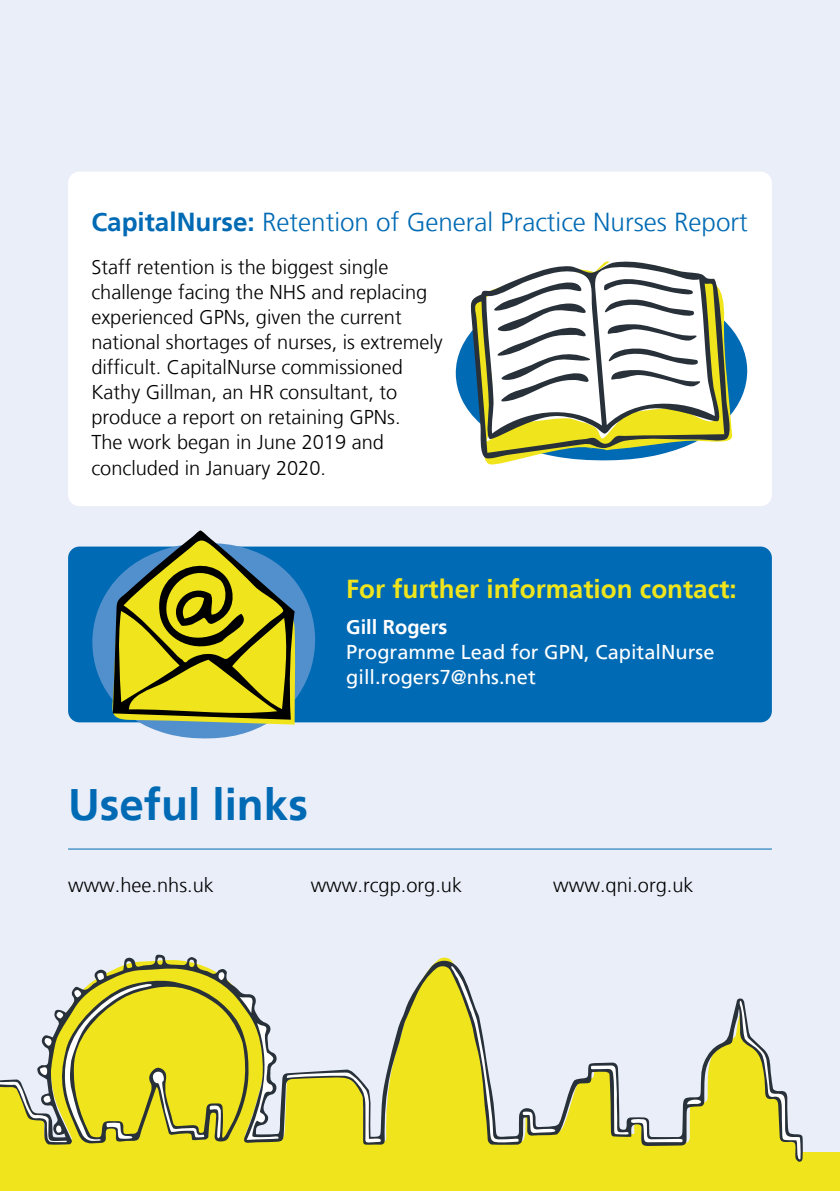
<style>
.page{position:relative;width:840px;height:1191px;background:#fff}
.page>*{position:absolute;margin:0;border:0;box-sizing:border-box;transform-origin:0 0}
.t1{font:700 44px "Frutiger LT";color:#006ab4}
.t2{font:300 26px "Frutiger LT";color:#006ab4}
.t3{font:700 26px "Frutiger LT";color:#f0e51c}
.t4{font:300 20px/25px "Frutiger LT";color:#000}
.t5{font:20px/25px "Frutiger LT";color:#fff}
.t6{font:700 20px "Frutiger LT";color:#fff}
.s1{font-weight:700}
</style>
<div class="page">
<div style="left:0;top:0;width:839px;height:1191px;background:#eaeef9"></div>
<div style="left:68px;top:546px;width:703px;height:176px;background:#006ab4;border-radius:11px"></div>
<svg style="left:92px;top:546px;width:223px;height:193px"></svg>
<svg style="left:106px;top:530px;width:189px;height:194px;background:#969e44"></svg>
<div style="left:0;top:1152px;width:839px;height:39px;background:#f0e51c"></div>
<svg style="left:0;top:954px;width:802px;height:208px"></svg>
<hr style="left:68px;top:848px;width:703px;height:1px;background:#006ab4">
<div style="left:68px;top:171px;width:703px;height:335px;background:#fff;border-radius:11px"></div>
<svg style="left:455px;top:331px;width:291px;height:81px;fill:#006ab4"></svg>
<svg style="left:469px;top:261px;width:264px;height:199px"></svg>
<svg style="left:601px;top:278px;width:99px;height:63px"></svg>
<svg style="left:605px;top:348px;width:99px;height:39px"></svg>
<svg style="left:487px;top:275px;width:108px;height:127px"></svg>
<h2 class="t2" style="left:91px;top:207px;width:657px"><span class="s1">CapitalNurse:</span> Retention of General Practice Nurses Report</h2>
<p class="t4" style="left:91px;top:255px;width:353px">Staff retention is the biggest single challenge facing the NHS and replacing experienced GPNs, given the current national shortages of nurses, is extremely difficult. CapitalNurse commissioned Kathy Gillman, an HR consultant, to produce a report on retaining GPNs.<br>The work began in June 2019 and concluded in January 2020.</p>
<h1 class="t1" style="left:68px;top:779px;width:241px">Useful links</h1>
<h2 class="t3" style="left:346px;top:573px;width:392px">For further information contact:</h2>
<p class="t6" style="left:346px;top:615px;width:103px">Gill Rogers</p>
<p class="t5" style="left:346px;top:640px;width:369px">Programme Lead for GPN, CapitalNurse gill.rogers7@nhs.net</p>
<p class="t4" style="left:68px;top:872px;width:147px">www.hee.nhs.uk</p>
<p class="t4" style="left:310px;top:872px;width:153px">www.rcgp.org.uk</p>
<p class="t4" style="left:553px;top:872px;width:142px">www.qni.org.uk</p>
</div>
